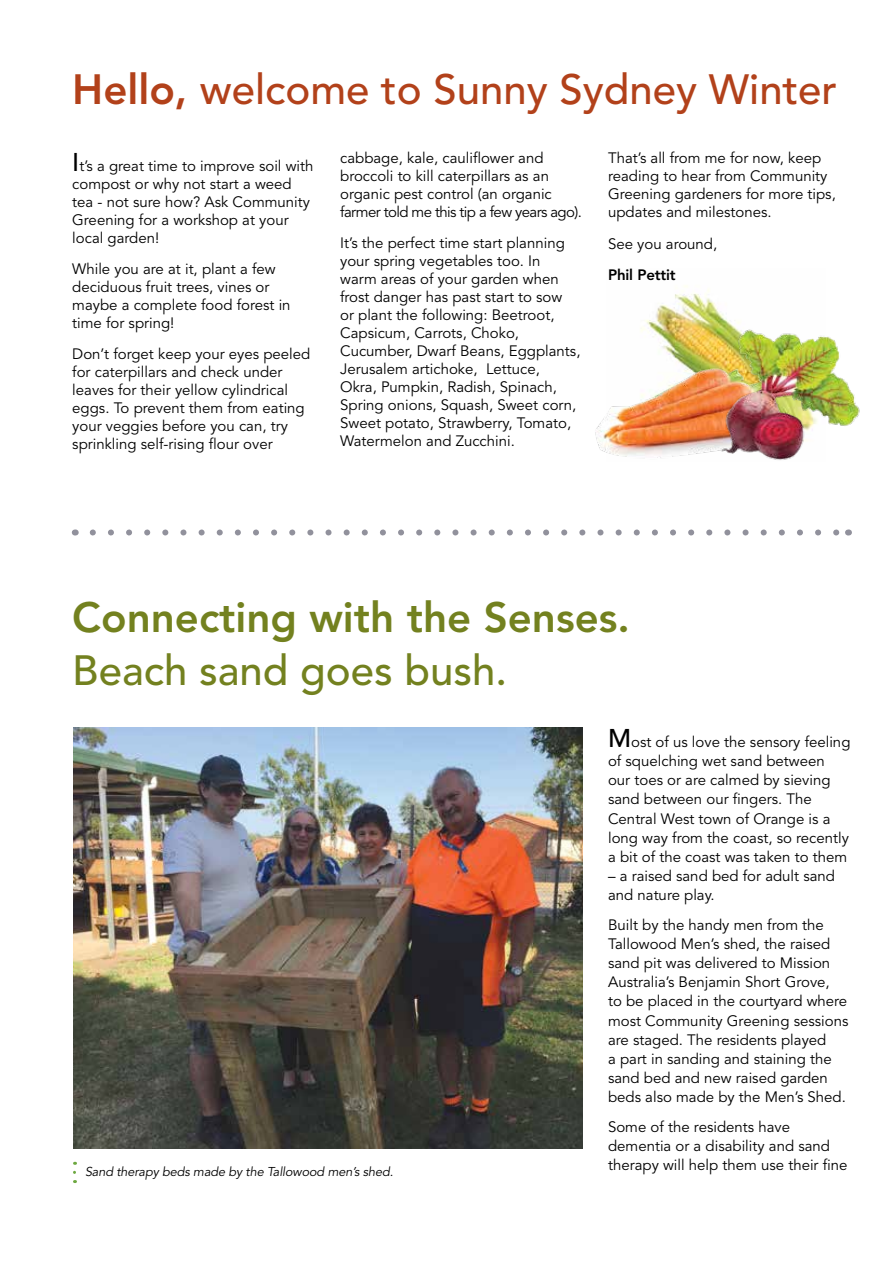
<style>
.page{position:relative;width:893px;height:1263px;background:#fff}
.page>*{position:absolute;margin:0;border:0;box-sizing:border-box;transform-origin:0 0}
.t1{font:500 42px "Avenir LT Std";color:#b2411a}
.t2{font:800 42px "Avenir LT Std";color:#73811f}
.t3{font:500 42px "Avenir LT Std";color:#73811f}
.t4{font:15px/18px "Avenir LT Std";color:#000}
.t5{font:800 15px "Avenir LT Std";letter-spacing:-.01em;color:#000}
.t6{font:italic 12.75px "Avenir LT Std";letter-spacing:-.01em;color:#000}
.s1{font-weight:800}
.s2{font-weight:500;font-size:25.5px}
</style>
<div class="page">
<img style="left:641px;top:285px;width:99px;height:59px">
<img style="left:595px;top:344px;width:114px;height:114px">
<img style="left:709px;top:325px;width:151px;height:135px">
<svg style="left:93px;top:529px;width:746px;height:6px"></svg>
<svg style="left:73px;top:1162px;width:3px;height:10px"></svg>
<img style="left:74px;top:728px;width:509px;height:420px">
<h1 class="t1" style="left:72px;top:65px;width:766px"><span class="s1">Hello,</span> welcome to Sunny Sydney Winter</h1>
<p class="t4" style="left:72px;top:158px;width:243px"><span class="s2">I</span>t’s a great time to improve soil with compost or why not start a weed tea - not sure how? Ask Community<br>Greening for a workshop at your local garden!</p>
<p class="t4" style="left:72px;top:260px;width:220px">While you are at it, plant a few deciduous fruit trees, vines or maybe a complete food forest in time for spring!</p>
<p class="t4" style="left:72px;top:345px;width:240px">Don’t forget keep your eyes peeled for caterpillars and check under leaves for their yellow cylindrical eggs. To prevent them from eating your veggies before you can, try sprinkling self-rising flour over</p>
<p class="t4" style="left:340px;top:150px;width:243px">cabbage, kale, cauliflower and broccoli to kill caterpillars as an organic pest control (an organic farmer told me this tip a few years ago).</p>
<p class="t4" style="left:340px;top:234px;width:242px">It’s the perfect time start planning your spring vegetables too. In warm areas of your garden when frost danger has past start to sow<br>or plant the following: Beetroot,<br>Capsicum, Carrots, Choko,<br>Cucumber, Dwarf Beans, Eggplants,<br>Jerusalem artichoke, Lettuce,<br>Okra, Pumpkin, Radish, Spinach,<br>Spring onions, Squash, Sweet corn,<br>Sweet potato, Strawberry, Tomato,<br>Watermelon and Zucchini.</p>
<p class="t4" style="left:608px;top:150px;width:229px">That’s all from me for now, keep reading to hear from Community<br>Greening gardeners for more tips, updates and milestones.</p>
<p class="t4" style="left:608px;top:235px;width:111px">See you around,</p>
<p class="t5" style="left:608px;top:266px;width:69px">Phil Pettit</p>
<h1 class="t2" style="left:72px;top:592px;width:559px">Connecting with the Senses.</h1>
<h1 class="t3" style="left:72px;top:646px;width:436px">Beach sand goes bush.</h1>
<p class="t6" style="left:85px;top:1164px;width:310px">Sand therapy beds made by the Tallowood men’s shed.</p>
<p class="t4" style="left:608px;top:733px;width:244px;line-height:19.2px"><span class="s2">M</span>ost of us love the sensory feeling of squelching wet sand between our toes or are calmed by sieving sand between our fingers. The<br>Central West town of Orange is a long way from the coast, so recently a bit of the coast was taken to them</p>
<p class="t4" style="left:608px;top:867px;width:228px;line-height:19.2px">– a raised sand bed for adult sand and nature play.</p>
<p class="t4" style="left:608px;top:916px;width:242px;line-height:19px">Built by the handy men from the<br>Tallowood Men’s shed, the raised sand pit was delivered to Mission<br>Australia’s Benjamin Short Grove,<br>to be placed in the courtyard where most Community Greening sessions are staged. The residents played<br>a part in sanding and staining the sand bed and new raised garden beds also made by the Men’s Shed.</p>
<p class="t4" style="left:608px;top:1117px;width:241px;line-height:19.2px">Some of the residents have dementia or a disability and sand therapy will help them use their fine</p>
</div>
